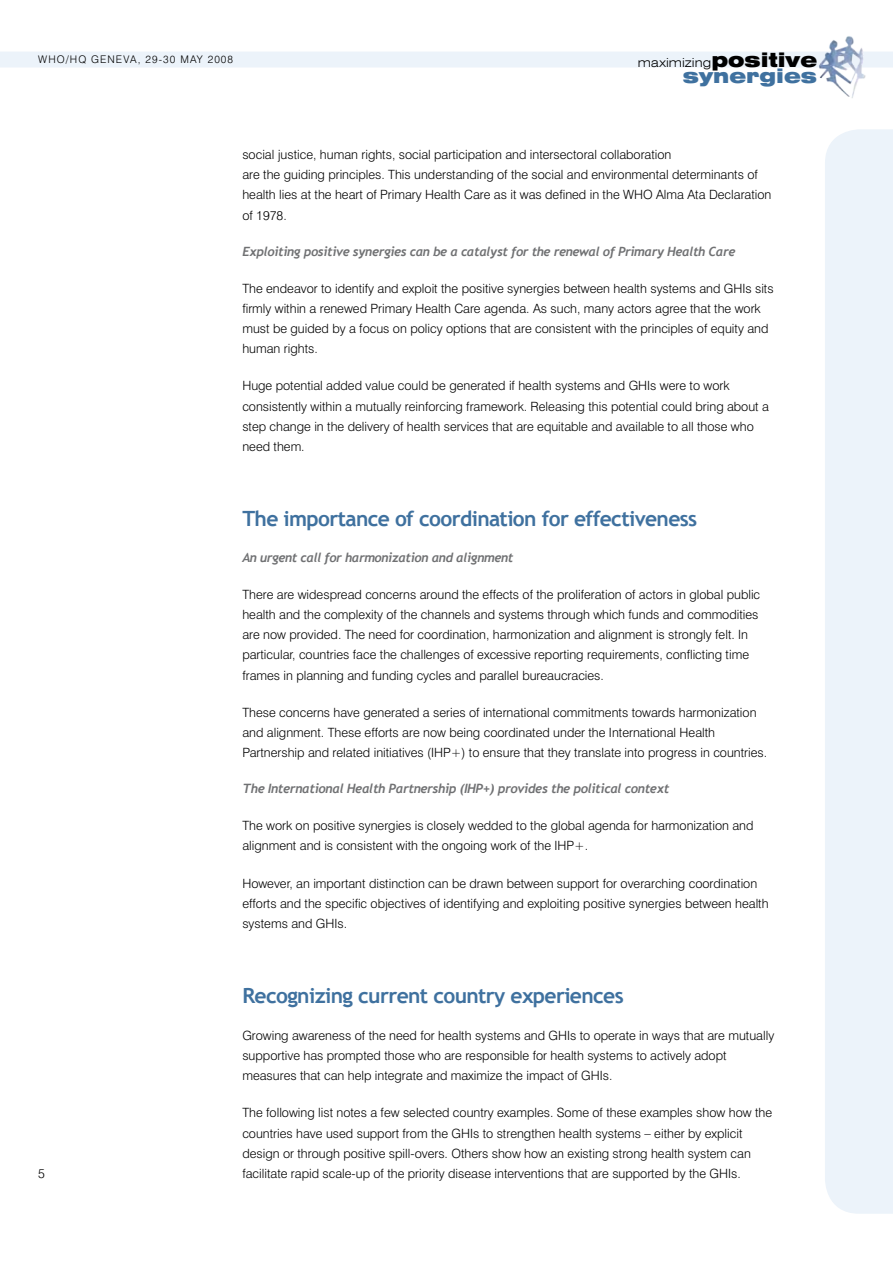
<style>
.page{position:relative;width:893px;height:1263px;background:#fff}
.page>*{position:absolute;margin:0;border:0;box-sizing:border-box;transform-origin:0 0}
.t1{font:700 21px "Trebuchet MS";letter-spacing:-.03em;color:#3f719f}
.t2{font:900 expanded 19.35px "Swiss 721 BT";color:#3f719f}
.t3{font:italic 700 12.9px "Trebuchet";letter-spacing:-.03em;color:#707173}
.t4{font:300 12.75px/20.1px "Swiss 721 BT";color:#000}
.t5{font:italic 700 12.75px "Trebuchet";letter-spacing:-.03em;color:#707173}
.t6{font:300 expanded 12.45px "Swiss 721 BT";color:#000}
.t7{font:300 10.5px "Swiss 721 BT";letter-spacing:.1em;color:#000}
.s1{font-weight:900;font-size:19.35px}
.s2{font-size:12.9px}
</style>
<div class="page">
<div style="left:0;top:52px;width:893px;height:15px;background:#ecf3fa"></div>
<img style="left:812px;top:36px;width:61px;height:62px">
<div style="left:825px;top:129px;width:68px;height:1085px;background:#ecf3fa"></div>
<p class="t7" style="left:38px;top:53px;width:196px">WHO/HQ Geneva, 29-30 May 2008</p>
<p class="t6" style="left:638px;top:55px;width:181px">maximizing<span class="s1">positive</span></p>
<h2 class="t2" style="left:683px;top:65px;width:136px">synergies</h2>
<p class="t4" style="left:242px;top:144px;width:531px">social justice, human rights, social participation and intersectoral collaboration<br>are the guiding principles. This understanding of the social and environmental determinants of health lies at the heart of Primary Health Care as it was defined in the WHO Alma Ata Declaration of 1978.</p>
<p class="t5" style="left:242px;top:244px;width:495px">Exploiting positive synergies can be a catalyst for the renewal of Primary Health Care</p>
<p class="t4" style="left:242px;top:278px;width:533px">The endeavor to identify and exploit the positive synergies between health systems and GHIs sits firmly within a renewed Primary Health Care agenda. As such, many actors agree that the work must be guided by a focus on policy options that are consistent with the principles of equity and human rights.</p>
<p class="t4" style="left:242px;top:376px;width:528px">Huge potential added value could be generated if health systems and GHIs were to work consistently within a mutually reinforcing framework. Releasing this potential could bring about a step change in the delivery of health services that are equitable and available to all those who need them.</p>
<h1 class="t1" style="left:242px;top:505px;width:456px">The importance of coordination for effectiveness</h1>
<p class="t5" style="left:242px;top:550px;width:273px">An urgent call for harmonization and alignment</p>
<p class="t4" style="left:242px;top:584px;width:519px">There are widespread concerns around the effects of the proliferation of actors in global public health and the complexity of the channels and systems through which funds and commodities are now provided. The need for coordination, harmonization and alignment is strongly felt. In particular, countries face the challenges of excessive reporting requirements, conflicting time frames in planning and funding cycles and parallel bureaucracies.</p>
<p class="t4" style="left:242px;top:702px;width:526px">These concerns have generated a series of international commitments towards harmonization and alignment. These efforts are now being coordinated under the International Health<br>Partnership and related initiatives (IHP+) to ensure that they translate into progress in countries.</p>
<p class="t3" style="left:242px;top:781px;width:428px">The International Health Partnership (IHP+) provides the political context</p>
<p class="t4" style="left:242px;top:815px;width:513px">The work on positive synergies is closely wedded to the global agenda for harmonization and alignment and is consistent with the ongoing work of the IHP+.</p>
<p class="t4" style="left:242px;top:873px;width:528px">However, an important distinction can be drawn between support for overarching coordination efforts and the specific objectives of identifying and exploiting positive synergies between health systems and GHIs<span class="s2">.</span></p>
<h1 class="t1" style="left:242px;top:982px;width:383px">Recognizing current country experiences</h1>
<p class="t4" style="left:242px;top:1025px;width:533px">Growing awareness of the need for health systems and GHIs to operate in ways that are mutually supportive has prompted those who are responsible for health systems to actively adopt measures that can help integrate and maximize the impact of GHIs.</p>
<p class="t4" style="left:242px;top:1103px;width:531px">The following list notes a few selected country examples. Some of these examples show how the countries have used support from the GHIs to strengthen health systems – either by explicit design or through positive spill-overs. Others show how an existing strong health system can</p>
<p class="t4" style="left:38px;top:1163px;width:8px">5</p>
<p class="t4" style="left:242px;top:1163px;width:500px">facilitate rapid scale-up of the priority disease interventions that are supported by the GHIs.</p>
</div>
